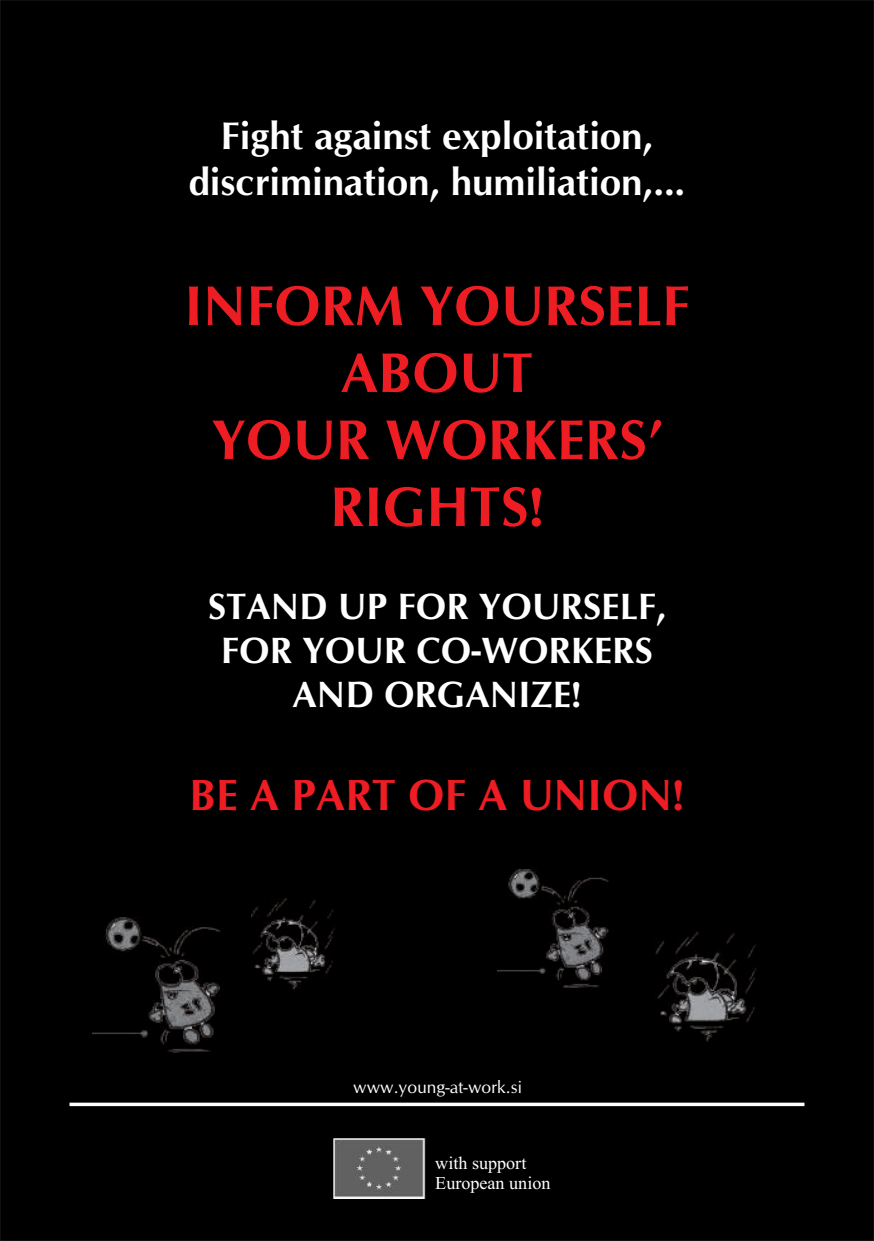
<style>
.page{position:relative;width:874px;height:1241px;background:#fff}
.page>*{position:absolute;margin:0;border:0;box-sizing:border-box;transform-origin:0 0}
.t1{font:700 56px/67px "CG Omega";color:#ee1d23;text-align:center}
.t2{font:700 43.75px "CG Omega";color:#ee1d23}
.t3{font:700 38.5px/46px "CG Omega";color:#fff;text-align:center}
.t4{font:700 36.75px/43.9px "CG Omega";color:#fff;text-align:center}
.t5{font:18.03px/20.1px "Times New Roman";color:#fff}
.t6{font:17.5px "CG Omega";color:#fff}
</style>
<div class="page">
<div style="left:0;top:0;width:873px;height:1240px;background:#000"></div>
<img style="left:93px;top:916px;width:141px;height:137px">
<img style="left:654px;top:917px;width:107px;height:130px">
<hr style="left:69px;top:1102px;width:735px;height:3px;background:#fff">
<img style="left:333px;top:1138px;width:92px;height:59px">
<img style="left:497px;top:869px;width:122px;height:119px">
<img style="left:251px;top:887px;width:89px;height:107px">
<p class="t3" style="left:188px;top:116px;width:498px">Fight against exploitation, discrimination, humiliation,...</p>
<h1 class="t1" style="left:184px;top:276px;width:506px">INFORM YOURSELF<br>ABOUT<br>YOUR WORKERS’<br>RIGHTS!</h1>
<p class="t4" style="left:208px;top:587px;width:459px">STAND UP FOR YOURSELF,<br>FOR YOUR CO-WORKERS<br>AND ORGANIZE!</p>
<p class="t2" style="left:189px;top:777px;width:496px">BE A PART OF A UNION!</p>
<p class="t6" style="left:353px;top:1079px;width:170px">www.young-at-work.si</p>
<p class="t5" style="left:435px;top:1154px;width:117px">with support<br>European union</p>
</div>
